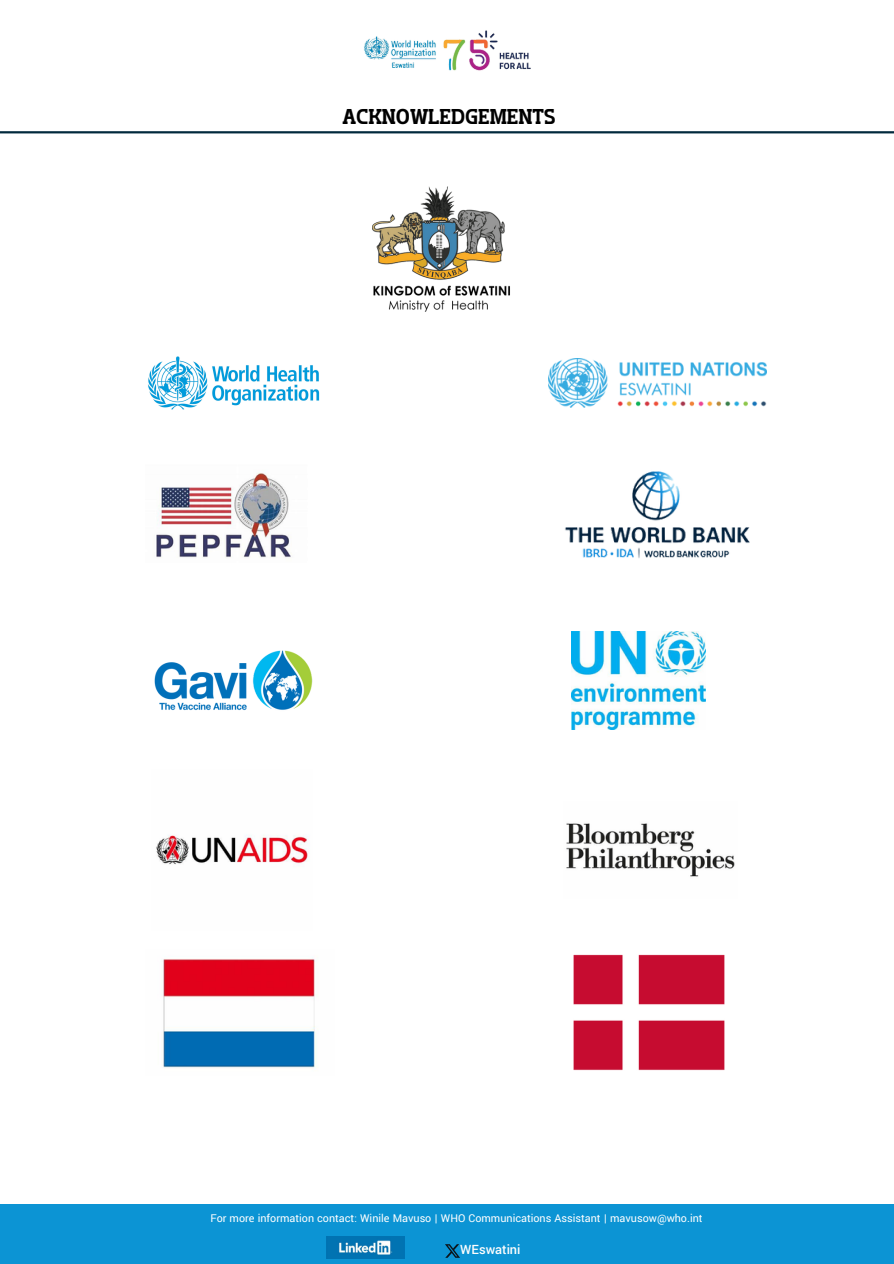
<style>
.page{position:relative;width:894px;height:1264px;background:#fff}
.page>*{position:absolute;margin:0;border:0;box-sizing:border-box;transform-origin:0 0}
.t1{font:21.45px "Flatory Slab 700 Semi Cond";color:#000}
.t2{font:500 14.25px "Yantramanav";color:#fdfdfd}
.t3{font:12px "Yantramanav";color:#fff}
</style>
<div class="page">
<img style="left:364px;top:30px;width:167px;height:41px">
<img style="left:373px;top:187px;width:137px;height:125px">
<img style="left:548px;top:358px;width:218px;height:49px">
<img style="left:565px;top:471px;width:185px;height:87px">
<img style="left:156px;top:473px;width:135px;height:85px">
<img style="left:155px;top:650px;width:157px;height:61px">
<hr style="left:0;top:131px;width:893px;height:2px;background:#022a3d">
<img style="left:571px;top:631px;width:134px;height:98px">
<img style="left:566px;top:823px;width:169px;height:54px">
<img style="left:156px;top:834px;width:153px;height:31px">
<img style="left:573px;top:954px;width:152px;height:117px">
<img style="left:163px;top:957px;width:155px;height:112px">
<div style="left:0;top:1203px;width:893px;height:60px;background:#0c94d4"></div>
<img style="left:445px;top:1244px;width:15px;height:13px">
<img style="left:148px;top:356px;width:172px;height:54px">
<img style="left:327px;top:1236px;width:77px;height:22px">
<h1 class="t1" style="left:342px;top:104px;width:214px">ACKNOWLEDGEMENTS</h1>
<p class="t3" style="left:210px;top:1211px;width:493px">For more information contact: Winile Mavuso | WHO Communications Assistant | mavusow@who.int</p>
<p class="t2" style="left:460px;top:1240px;width:62px">WEswatini</p>
</div>
